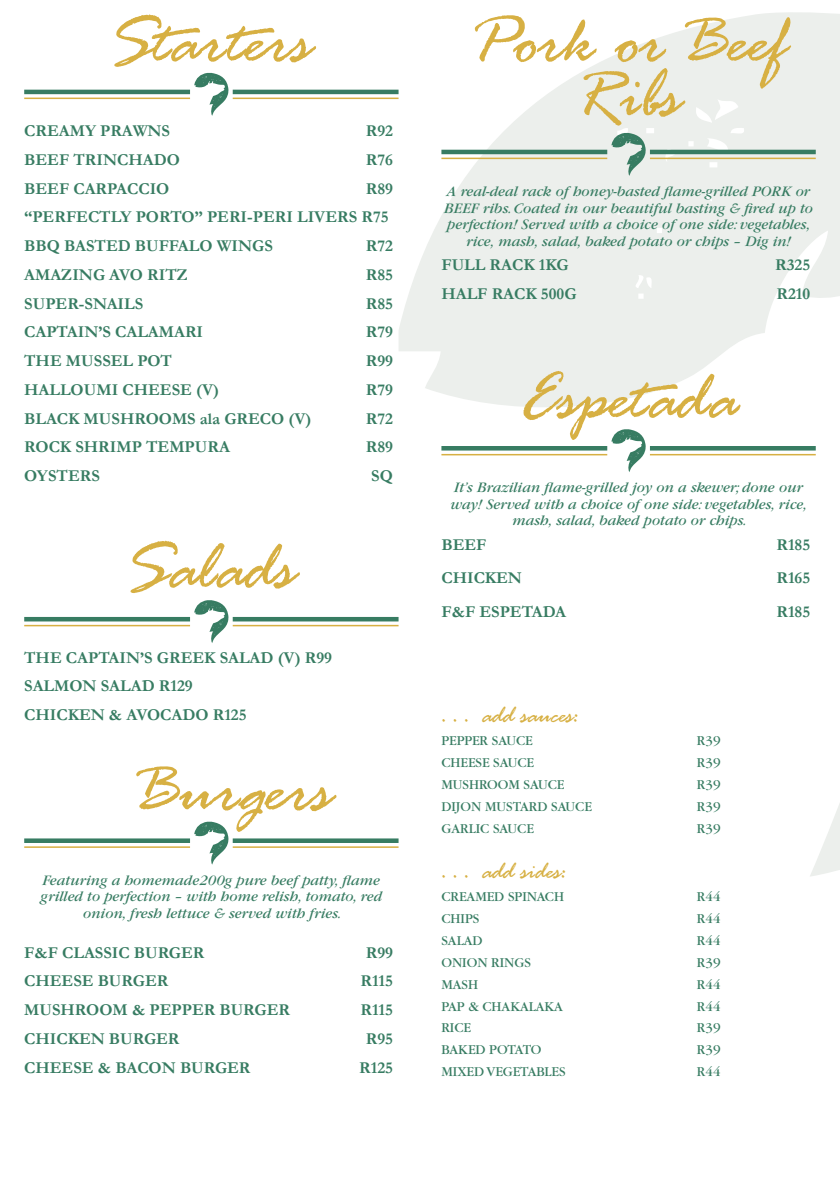
<style>
.page{position:relative;width:840px;height:1191px;background:#fff}
.page>*{position:absolute;margin:0;border:0;box-sizing:border-box;transform-origin:0 0}
.t1{font:72.6px/54.4px "Rage Italic Let Plain";color:#d7b043;text-align:center}
.t2{font:25.8px "Rage Italic Let Plain";color:#d7b043}
.t3{font:700 16.6px "Garamond";color:#377c62}
.t4{font:italic 15.2px/16.6px "Garamond";color:#377c62;text-align:center}
.t5{font:14.2px "Garamond";color:#377c62}
</style>
<div class="page">
<svg style="left:398px;top:12px;width:441px;height:864px"></svg>
<svg style="left:194px;top:600px;width:34px;height:43px"></svg>
<hr style="left:24px;top:617px;width:166px;height:4px;background:#377c62">
<hr style="left:24px;top:625px;width:166px;height:1px;background:#d7b043">
<hr style="left:232px;top:617px;width:166px;height:4px;background:#377c62">
<hr style="left:232px;top:625px;width:166px;height:1px;background:#d7b043">
<svg style="left:194px;top:821px;width:34px;height:43px"></svg>
<div style="left:24px;top:838px;width:166px;height:5px;background:#377c62"></div>
<hr style="left:24px;top:846px;width:166px;height:2px;background:#d7b043">
<div style="left:232px;top:838px;width:166px;height:5px;background:#377c62"></div>
<hr style="left:232px;top:846px;width:166px;height:2px;background:#d7b043">
<svg style="left:194px;top:73px;width:34px;height:43px"></svg>
<hr style="left:24px;top:90px;width:166px;height:4px;background:#377c62">
<hr style="left:24px;top:98px;width:166px;height:1px;background:#d7b043">
<hr style="left:232px;top:90px;width:166px;height:4px;background:#377c62">
<hr style="left:232px;top:98px;width:166px;height:1px;background:#d7b043">
<svg style="left:611px;top:133px;width:34px;height:43px"></svg>
<hr style="left:441px;top:150px;width:166px;height:4px;background:#377c62">
<hr style="left:441px;top:158px;width:166px;height:1px;background:#d7b043">
<hr style="left:649px;top:150px;width:166px;height:4px;background:#377c62">
<hr style="left:649px;top:158px;width:166px;height:1px;background:#d7b043">
<svg style="left:611px;top:429px;width:34px;height:43px"></svg>
<hr style="left:441px;top:446px;width:166px;height:4px;background:#377c62">
<hr style="left:441px;top:454px;width:166px;height:1px;background:#d7b043">
<hr style="left:649px;top:446px;width:166px;height:4px;background:#377c62">
<hr style="left:649px;top:454px;width:166px;height:1px;background:#d7b043">
<p class="t1" style="left:111px;top:24px;width:201px">Starters</p>
<p class="t3" style="left:24px;top:120px;width:147px">CREAMY PRAWNS</p>
<p class="t3" style="left:365px;top:120px;width:29px">R92</p>
<p class="t3" style="left:24px;top:148px;width:157px">BEEF TRINCHADO</p>
<p class="t3" style="left:365px;top:148px;width:29px">R76</p>
<p class="t3" style="left:24px;top:177px;width:147px">BEEF CARPACCIO</p>
<p class="t3" style="left:365px;top:177px;width:29px">R89</p>
<p class="t3" style="left:24px;top:206px;width:366px">“PERFECTLY PORTO” PERI-PERI LIVERS R75</p>
<p class="t3" style="left:24px;top:235px;width:250px">BBQ BASTED BUFFALO WINGS</p>
<p class="t3" style="left:365px;top:235px;width:29px">R72</p>
<p class="t3" style="left:24px;top:263px;width:165px">AMAZING AVO RITZ</p>
<p class="t3" style="left:365px;top:263px;width:29px">R85</p>
<p class="t3" style="left:24px;top:292px;width:120px">SUPER-SNAILS</p>
<p class="t3" style="left:365px;top:292px;width:29px">R85</p>
<p class="t3" style="left:24px;top:321px;width:180px">CAPTAIN’S CALAMARI</p>
<p class="t3" style="left:365px;top:321px;width:29px">R79</p>
<p class="t3" style="left:24px;top:349px;width:149px">THE MUSSEL POT</p>
<p class="t3" style="left:365px;top:349px;width:29px">R99</p>
<p class="t3" style="left:24px;top:378px;width:196px">HALLOUMI CHEESE (V)</p>
<p class="t3" style="left:365px;top:378px;width:29px">R79</p>
<p class="t3" style="left:24px;top:407px;width:288px">BLACK MUSHROOMS ala GRECO (V)</p>
<p class="t3" style="left:365px;top:407px;width:29px">R72</p>
<p class="t3" style="left:24px;top:436px;width:207px">ROCK SHRIMP TEMPURA</p>
<p class="t3" style="left:365px;top:436px;width:29px">R89</p>
<p class="t3" style="left:24px;top:464px;width:77px">OYSTERS</p>
<p class="t3" style="left:371px;top:464px;width:23px">SQ</p>
<p class="t1" style="left:127px;top:550px;width:169px">Salads</p>
<p class="t3" style="left:24px;top:646px;width:309px">THE CAPTAIN’S GREEK SALAD (V) R99</p>
<p class="t3" style="left:24px;top:674px;width:170px">SALMON SALAD R129</p>
<p class="t3" style="left:24px;top:703px;width:224px">CHICKEN &amp; AVOCADO R125</p>
<p class="t1" style="left:137px;top:773px;width:196px">Burgers</p>
<p class="t4" style="left:41px;top:872px;width:343px">Featuring a homemade200g pure beef patty, flame grilled to perfection – with home relish, tomato, red onion, fresh lettuce &amp; served with fries.</p>
<p class="t3" style="left:24px;top:941px;width:182px">F&amp;F CLASSIC BURGER</p>
<p class="t3" style="left:365px;top:941px;width:29px">R99</p>
<p class="t3" style="left:24px;top:970px;width:146px">CHEESE BURGER</p>
<p class="t3" style="left:360px;top:970px;width:34px">R115</p>
<p class="t3" style="left:24px;top:998px;width:267px">MUSHROOM &amp; PEPPER BURGER</p>
<p class="t3" style="left:360px;top:998px;width:34px">R115</p>
<p class="t3" style="left:24px;top:1027px;width:157px">CHICKEN BURGER</p>
<p class="t3" style="left:365px;top:1027px;width:29px">R95</p>
<p class="t3" style="left:24px;top:1056px;width:228px">CHEESE &amp; BACON BURGER</p>
<p class="t3" style="left:359px;top:1056px;width:35px">R125</p>
<p class="t1" style="left:471px;top:24px;width:314px">Pork or Beef<br>Ribs</p>
<p class="t4" style="left:444px;top:183px;width:370px;text-align:left">A real-deal rack of honey-basted flame-grilled PORK or<br>BEEF ribs. Coated in our beautiful basting &amp; fired up to perfection! Served with a choice of one side: vegetables,</p>
<p class="t4" style="left:466px;top:233px;width:326px">rice, mash, salad, baked potato or chips – Dig in!</p>
<p class="t3" style="left:441px;top:253px;width:129px">FULL RACK 1KG</p>
<p class="t3" style="left:774px;top:253px;width:36px">R325</p>
<p class="t3" style="left:441px;top:282px;width:136px">HALF RACK 500G</p>
<p class="t3" style="left:776px;top:282px;width:35px">R210</p>
<p class="t1" style="left:518px;top:380px;width:221px">Espetada</p>
<p class="t4" style="left:450px;top:479px;width:358px">It’s Brazilian flame-grilled joy on a skewer; done our way! Served with a choice of one side: vegetables, rice, mash, salad, baked potato or chips.</p>
<p class="t3" style="left:441px;top:533px;width:47px">BEEF</p>
<p class="t3" style="left:776px;top:533px;width:35px">R185</p>
<p class="t3" style="left:441px;top:567px;width:82px">CHICKEN</p>
<p class="t3" style="left:776px;top:567px;width:35px">R165</p>
<p class="t3" style="left:441px;top:600px;width:126px">F&amp;F ESPETADA</p>
<p class="t3" style="left:776px;top:600px;width:35px">R185</p>
<p class="t2" style="left:441px;top:703px;width:139px">. . . add sauces:</p>
<p class="t5" style="left:441px;top:733px;width:93px">PEPPER SAUCE</p>
<p class="t5" style="left:696px;top:733px;width:25px">R39</p>
<p class="t5" style="left:441px;top:755px;width:94px">CHEESE SAUCE</p>
<p class="t5" style="left:696px;top:755px;width:25px">R39</p>
<p class="t5" style="left:441px;top:777px;width:124px">MUSHROOM SAUCE</p>
<p class="t5" style="left:696px;top:777px;width:25px">R39</p>
<p class="t5" style="left:441px;top:799px;width:152px">DIJON MUSTARD SAUCE</p>
<p class="t5" style="left:696px;top:799px;width:25px">R39</p>
<p class="t5" style="left:441px;top:820px;width:94px">GARLIC SAUCE</p>
<p class="t5" style="left:696px;top:820px;width:25px">R39</p>
<p class="t2" style="left:441px;top:859px;width:127px">. . . add sides:</p>
<p class="t5" style="left:441px;top:889px;width:124px">CREAMED SPINACH</p>
<p class="t5" style="left:696px;top:889px;width:25px">R44</p>
<p class="t5" style="left:441px;top:911px;width:39px">CHIPS</p>
<p class="t5" style="left:696px;top:911px;width:25px">R44</p>
<p class="t5" style="left:441px;top:933px;width:43px">SALAD</p>
<p class="t5" style="left:696px;top:933px;width:25px">R44</p>
<p class="t5" style="left:441px;top:955px;width:91px">ONION RINGS</p>
<p class="t5" style="left:696px;top:955px;width:25px">R39</p>
<p class="t5" style="left:441px;top:976px;width:38px">MASH</p>
<p class="t5" style="left:696px;top:976px;width:25px">R44</p>
<p class="t5" style="left:441px;top:998px;width:123px">PAP &amp; CHAKALAKA</p>
<p class="t5" style="left:696px;top:998px;width:25px">R44</p>
<p class="t5" style="left:441px;top:1020px;width:31px">RICE</p>
<p class="t5" style="left:696px;top:1020px;width:25px">R39</p>
<p class="t5" style="left:441px;top:1042px;width:101px">BAKED POTATO</p>
<p class="t5" style="left:696px;top:1042px;width:25px">R39</p>
<p class="t5" style="left:441px;top:1064px;width:126px">MIXED VEGETABLES</p>
<p class="t5" style="left:696px;top:1064px;width:25px">R44</p>
</div>
